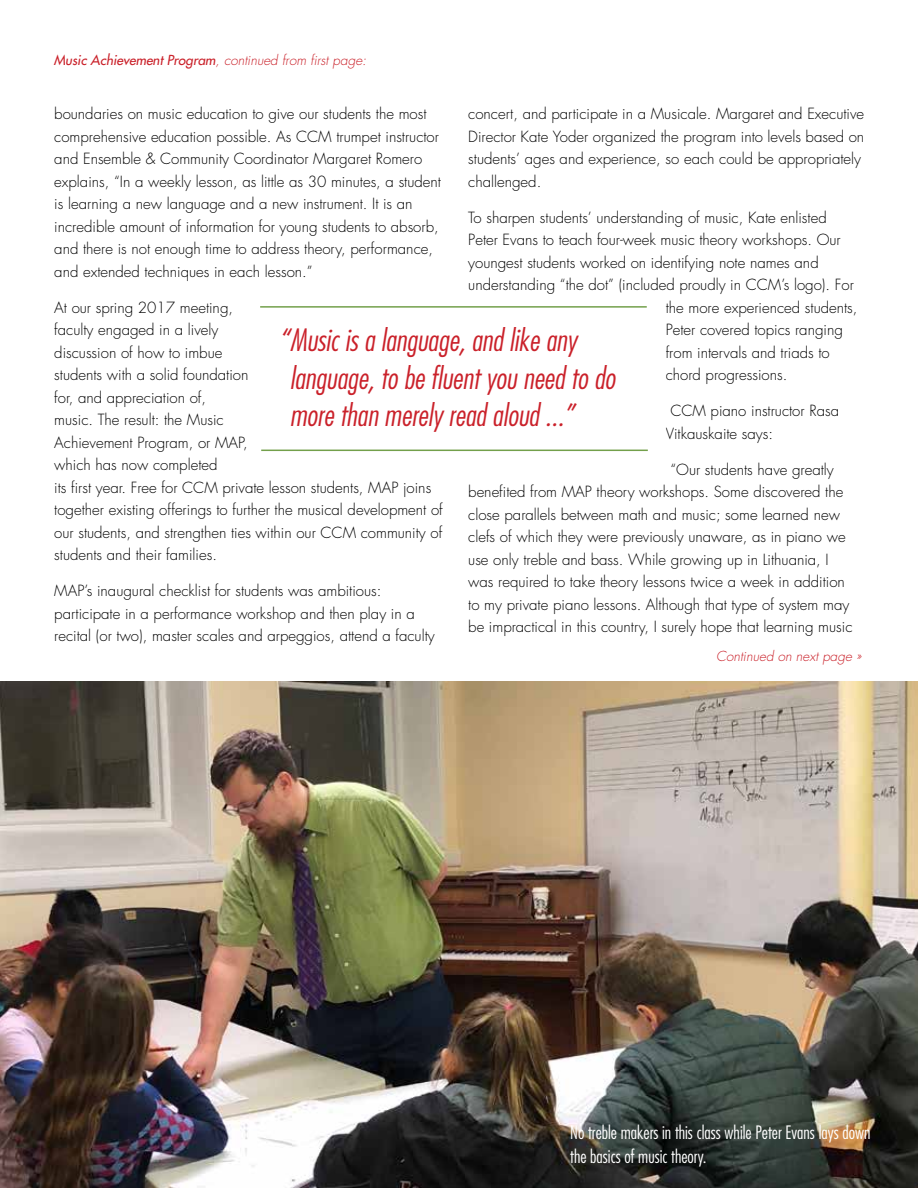
<style>
.page{position:relative;width:918px;height:1188px;background:#fff}
.page>*{position:absolute;margin:0;border:0;box-sizing:border-box;transform-origin:0 0}
.t1{font:italic 300 condensed 30px/37.5px "Futura Std";color:#ca212a}
.t2{font:300 condensed 18px/24px "Futura Std";color:#fff}
.t3{font:300 15px/22.5px "Futura Std";color:#000}
.t4{font:italic 300 13.5px "Futura Std";color:#ca212a}
.s1{font-weight:500}
</style>
<div class="page">
<img style="left:0;top:681px;width:918px;height:507px">
<hr style="left:260px;top:306px;width:387px;height:2px;background:#73a04b">
<hr style="left:261px;top:450px;width:387px;height:1px;background:#73a04b">
<p class="t4" style="left:54px;top:52px;width:314px"><span class="s1">Music Achievement Program</span>, continued from first page:</p>
<p class="t3" style="left:54px;top:103px;width:388px">boundaries on music education to give our students the most comprehensive education possible. As CCM trumpet instructor and Ensemble &amp; Community Coordinator Margaret Romero explains, “In a weekly lesson, as little as 30 minutes, a student is learning a new language and a new instrument. It is an incredible amount of information for young students to absorb, and there is not enough time to address theory, performance, and extended techniques in each lesson.”</p>
<p class="t3" style="left:54px;top:297px;width:390px">At our spring 2017 meeting,<br>faculty engaged in a lively<br>discussion of how to imbue<br>students with a solid foundation<br>for, and appreciation of,<br>music. The result: the Music<br>Achievement Program, or MAP,<br>which has now completed<br>its first year. Free for CCM private lesson students, MAP joins together existing offerings to further the musical development of our students, and strengthen ties within our CCM community of students and their families.</p>
<p class="t3" style="left:54px;top:580px;width:382px">MAP’s inaugural checklist for students was ambitious: participate in a performance workshop and then play in a recital (or two), master scales and arpeggios, attend a faculty</p>
<p class="t3" style="left:468px;top:103px;width:398px">concert, and participate in a Musicale. Margaret and Executive Director Kate Yoder organized the program into levels based on students’ ages and experience, so each could be appropriately challenged.</p>
<p class="t3" style="left:468px;top:207px;width:360px">To sharpen students’ understanding of music, Kate enlisted</p>
<p class="t3" style="left:468px;top:229px;width:374px">Peter Evans to teach four-week music theory workshops. Our</p>
<p class="t3" style="left:468px;top:252px;width:352px">youngest students worked on identifying note names and</p>
<p class="t3" style="left:468px;top:274px;width:387px">understanding “the dot” (included proudly in CCM’s logo). For</p>
<p class="t3" style="left:666px;top:297px;width:193px">the more experienced students,</p>
<p class="t3" style="left:666px;top:319px;width:179px">Peter covered topics ranging</p>
<p class="t3" style="left:666px;top:342px;width:166px">from intervals and triads to</p>
<p class="t3" style="left:666px;top:364px;width:123px">chord progressions.</p>
<p class="t3" style="left:666px;top:400px;width:175px;text-indent:5px">CCM piano instructor Rasa<br>Vitkauskaite says:</p>
<p class="t3" style="left:468px;top:459px;width:386px;text-indent:202px">“Our students have greatly benefited from MAP theory workshops. Some discovered the close parallels between math and music; some learned new clefs of which they were previously unaware, as in piano we use only treble and bass. While growing up in Lithuania, I was required to take theory lessons twice a week in addition to my private piano lessons. Although that type of system may be impractical in this country, I surely hope that learning music</p>
<h1 class="t1" style="left:290px;top:322px;width:327px;text-indent:-11px">“Music is a language, and like any language, to be fluent you need to do more than merely read aloud ...”</h1>
<p class="t4" style="left:716px;top:648px;width:147px">Continued on next page »</p>
<p class="t2" style="left:570px;top:1120px;width:302px">No treble makers in this class while Peter Evans lays down the basics of music theory.</p>
</div>
